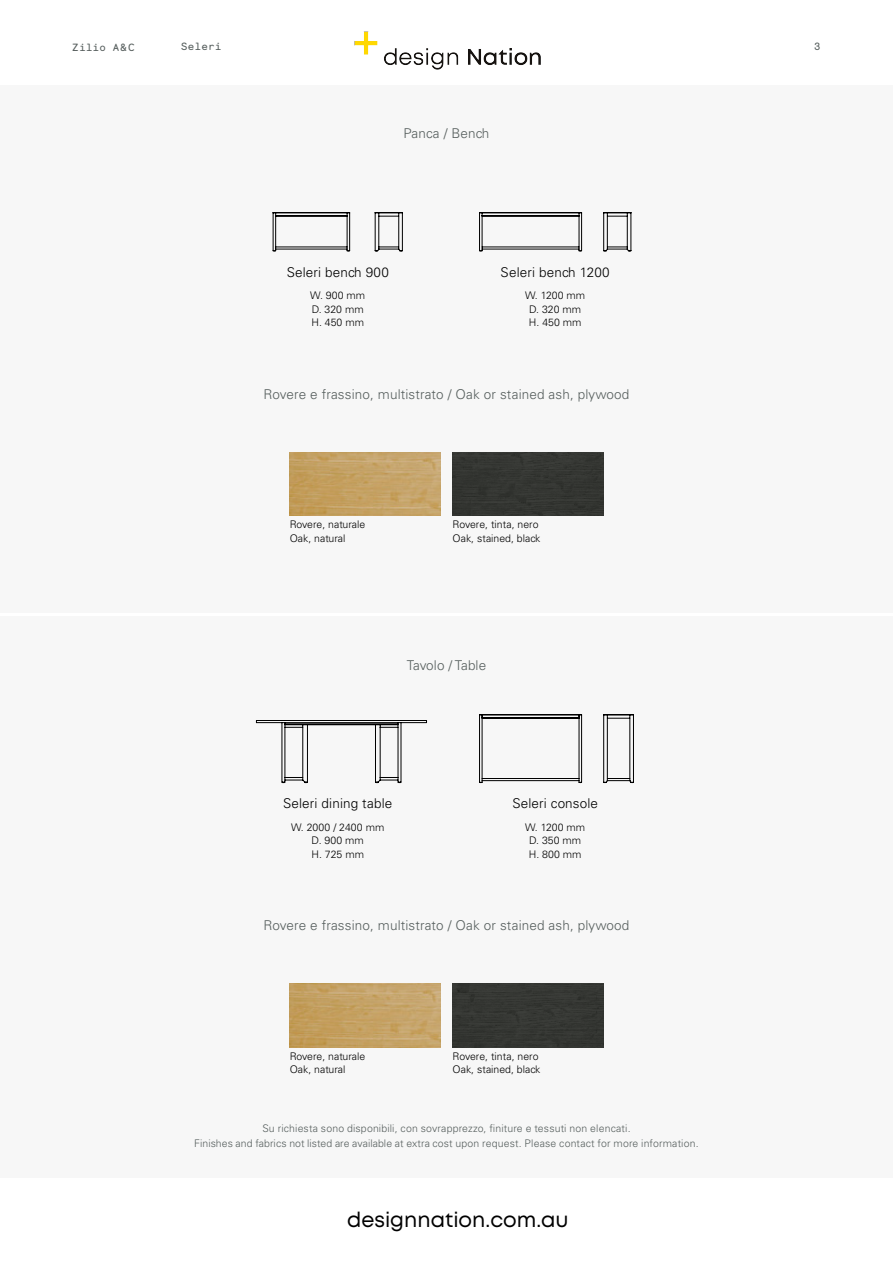
<style>
.page{position:relative;width:893px;height:1263px;background:#fff}
.page>*{position:absolute;margin:0;border:0;box-sizing:border-box;transform-origin:0 0}
.t1{font:21px "Mont";color:#000}
.t2{font:300 13.5px "Univers";letter-spacing:.01em;color:#565e5d}
.t3{font:300 13.5px "Univers";letter-spacing:.01em;color:#000}
.t4{font:300 10.5px/13.5px "Univers";color:#000}
.t5{font:300 10.5px/15px "Univers";letter-spacing:.01em;color:#565e5d;text-align:center}
.t6{font:10.5px "Monosten A";letter-spacing:.025em;color:#565e5d}
</style>
<div class="page">
<div style="left:0;top:85px;width:893px;height:527px;background:#f7f7f7"></div>
<div style="left:0;top:617px;width:893px;height:561px;background:#f7f7f7"></div>
<svg style="left:272px;top:212px;width:131px;height:40px"></svg>
<svg style="left:479px;top:212px;width:153px;height:39px"></svg>
<img style="left:290px;top:452px;width:150px;height:64px">
<div style="left:453px;top:452px;width:150px;height:64px;background:#343632"></div>
<img style="left:290px;top:983px;width:150px;height:64px">
<div style="left:453px;top:983px;width:150px;height:64px;background:#353733"></div>
<svg style="left:479px;top:714px;width:155px;height:69px"></svg>
<svg style="left:256px;top:720px;width:171px;height:63px"></svg>
<img style="left:354px;top:31px;width:187px;height:39px">
<p class="t6" style="left:72px;top:41px;width:64px">Zilio A&amp;C</p>
<p class="t6" style="left:181px;top:40px;width:42px">Seleri</p>
<p class="t6" style="left:814px;top:40px;width:8px">3</p>
<p class="t2" style="left:404px;top:125px;width:87px">Panca / Bench</p>
<p class="t3" style="left:287px;top:264px;width:104px">Seleri bench 900</p>
<p class="t4" style="left:310px;top:289px;width:56px">W. 900 mm<br>D. 320 mm<br>H. 450 mm</p>
<p class="t3" style="left:501px;top:264px;width:111px">Seleri bench 1200</p>
<p class="t4" style="left:525px;top:289px;width:62px;text-align:center">W. 1200 mm<br>D. 320 mm<br>H. 450 mm</p>
<p class="t2" style="left:264px;top:386px;width:367px">Rovere e frassino, multistrato / Oak or stained ash, plywood</p>
<p class="t4" style="left:290px;top:518px;width:77px">Rovere, naturale<br>Oak, natural</p>
<p class="t4" style="left:453px;top:518px;width:89px">Rovere, tinta, nero<br>Oak, stained, black</p>
<p class="t2" style="left:407px;top:657px;width:81px">Tavolo / Table</p>
<p class="t3" style="left:283px;top:795px;width:111px">Seleri dining table</p>
<p class="t4" style="left:291px;top:820px;width:95px;text-align:center">W. 2000 / 2400 mm<br>D. 900 mm<br>H. 725 mm</p>
<p class="t3" style="left:512px;top:795px;width:87px">Seleri console</p>
<p class="t4" style="left:525px;top:820px;width:62px;text-align:center">W. 1200 mm<br>D. 350 mm<br>H. 800 mm</p>
<p class="t2" style="left:264px;top:917px;width:367px">Rovere e frassino, multistrato / Oak or stained ash, plywood</p>
<p class="t4" style="left:290px;top:1049px;width:77px">Rovere, naturale<br>Oak, natural</p>
<p class="t4" style="left:453px;top:1049px;width:89px">Rovere, tinta, nero<br>Oak, stained, black</p>
<p class="t5" style="left:194px;top:1121px;width:506px">Su richiesta sono disponibili, con sovrapprezzo, finiture e tessuti non elencati.<br>Finishes and fabrics not listed are available at extra cost upon request. Please contact for more information.</p>
<h1 class="t1" style="left:347px;top:1206px;width:223px">designnation.com.au</h1>
</div>
